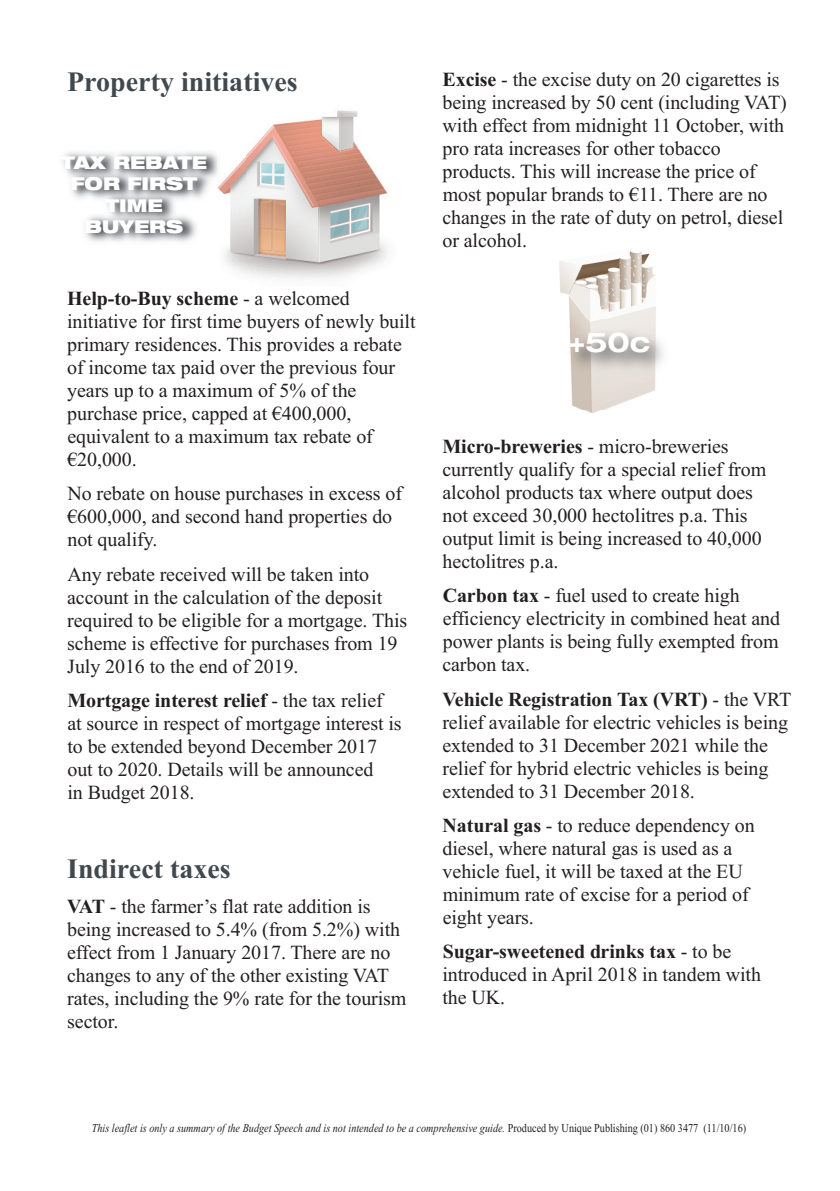
<style>
.page{position:relative;width:840px;height:1191px;background:#fff}
.page>*{position:absolute;margin:0;border:0;box-sizing:border-box;transform-origin:0 0}
.t1{font:700 28px "Times New Roman";color:#42494e}
.t2{font:700 expanded 27.4px "Helvetica Neue";color:#fff}
.t3{font:20px/23px "Times New Roman";letter-spacing:-.005em;color:#231f20}
.t4{font:900 expanded 17.8px/21.2px "Helvetica Neue";color:#fff;text-align:center}
.t5{font:italic 12px "Times New Roman";color:#231f20;scale:.85 1}
.s1{font-weight:700}
.s2{font-style:normal}
</style>
<div class="page">
<img style="left:243px;top:110px;width:145px;height:169px">
<img style="left:62px;top:142px;width:183px;height:130px">
<img style="left:580px;top:409px;width:26px;height:5px">
<img style="left:559px;top:251px;width:97px;height:68px">
<img style="left:569px;top:319px;width:94px;height:90px">
<h1 class="t1" style="left:67px;top:62px;width:232px">Property initiatives</h1>
<p class="t4" style="left:61px;top:151px;width:148px">TAX REBATE<br>FOR FIRST<br>TIME<br>BUYERS</p>
<p class="t3" style="left:67px;top:286px;width:350px"><span class="s1">Help-to-Buy scheme</span> - a welcomed initiative for first time buyers of newly built primary residences. This provides a rebate of income tax paid over the previous four years up to a maximum of 5% of the purchase price, capped at €400,000, equivalent to a maximum tax rebate of €20,000.</p>
<p class="t3" style="left:67px;top:482px;width:336px">No rebate on house purchases in excess of €600,000, and second hand properties do not qualify.</p>
<p class="t3" style="left:67px;top:562px;width:341px">Any rebate received will be taken into account in the calculation of the deposit required to be eligible for a mortgage. This scheme is effective for purchases from 19<br>July 2016 to the end of 2019.</p>
<p class="t3" style="left:67px;top:688px;width:336px"><span class="s1">Mortgage interest relief</span> - the tax relief at source in respect of mortgage interest is to be extended beyond December 2017 out to 2020. Details will be announced<br>in Budget 2018.</p>
<h1 class="t1" style="left:67px;top:849px;width:165px">Indirect taxes</h1>
<p class="t3" style="left:67px;top:894px;width:341px"><span class="s1">VAT</span> - the farmer’s flat rate addition is being increased to 5.4% (from 5.2%) with effect from 1 January 2017. There are no changes to any of the other existing VAT rates, including the 9% rate for the tourism sector.</p>
<p class="t3" style="left:442px;top:67px;width:346px"><span class="s1">Excise</span> - the excise duty on 20 cigarettes is being increased by 50 cent (including VAT) with effect from midnight 11 October, with pro rata increases for other tobacco products. This will increase the price of most popular brands to €11. There are no changes in the rate of duty on petrol, diesel or alcohol.</p>
<h2 class="t2" style="left:568px;top:324px;width:83px">+50c</h2>
<p class="t3" style="left:442px;top:434px;width:325px"><span class="s1">Micro-breweries</span> - micro-breweries currently qualify for a special relief from alcohol products tax where output does not exceed 30,000 hectolitres p.a. This output limit is being increased to 40,000 hectolitres p.a.</p>
<p class="t3" style="left:442px;top:583px;width:339px"><span class="s1">Carbon tax</span> - fuel used to create high efficiency electricity in combined heat and power plants is being fully exempted from carbon tax.</p>
<p class="t3" style="left:442px;top:687px;width:350px"><span class="s1">Vehicle Registration Tax (VRT)</span> - the VRT relief available for electric vehicles is being extended to 31 December 2021 while the relief for hybrid electric vehicles is being extended to 31 December 2018.</p>
<p class="t3" style="left:442px;top:813px;width:313px"><span class="s1">Natural gas</span> - to reduce dependency on diesel, where natural gas is used as a vehicle fuel, it will be taxed at the EU minimum rate of excise for a period of eight years.</p>
<p class="t3" style="left:442px;top:939px;width:320px"><span class="s1">Sugar-sweetened drinks tax</span> - to be introduced in April 2018 in tandem with the UK.</p>
<p class="t5" style="left:92px;top:1120px;width:771px">This leaflet is only a summary of the Budget Speech and is not intended to be a comprehensive guide. <span class="s2">Produced by Unique Publishing (01) 860 3477 (11/10/16)</span></p>
</div>
